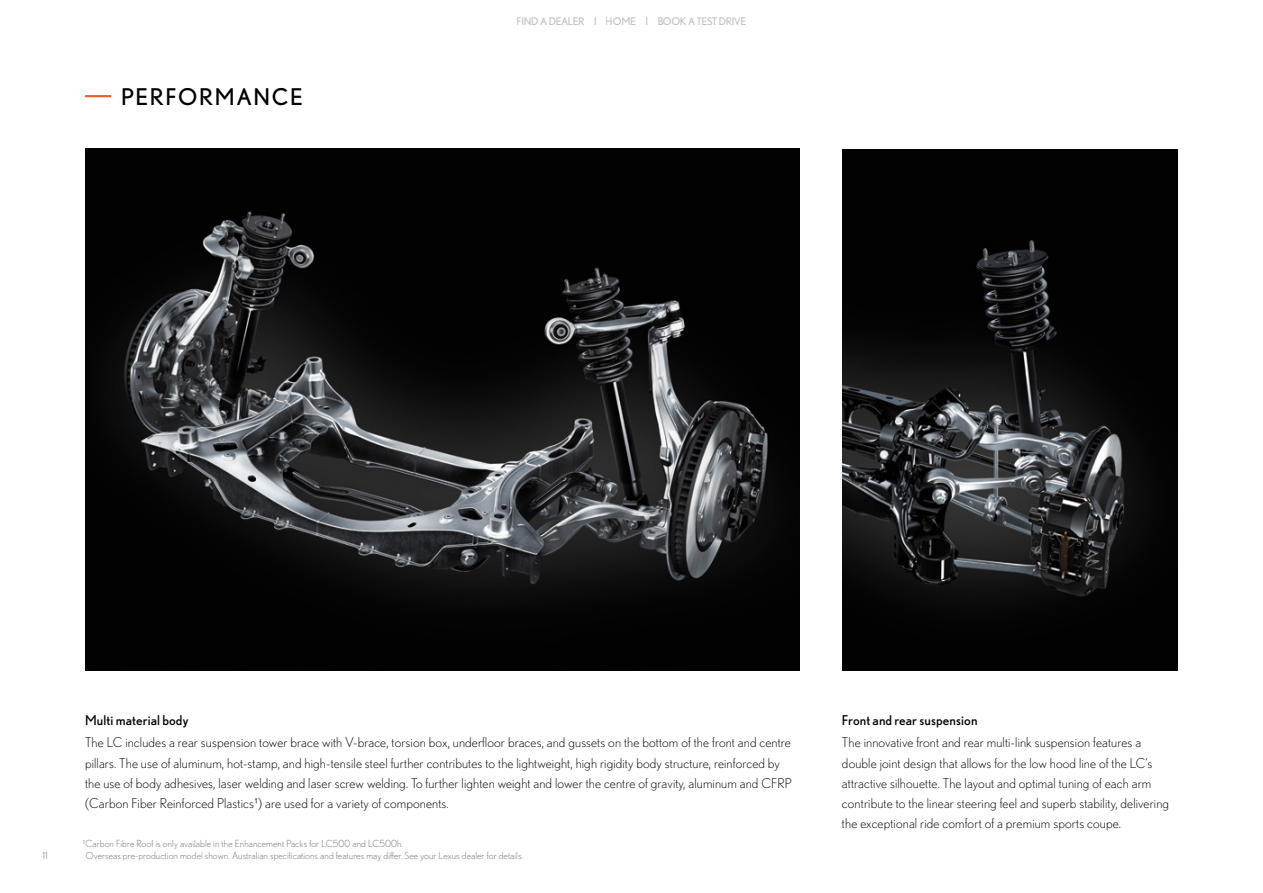
<style>
.page{position:relative;width:1263px;height:893px;background:#fff}
.page>*{position:absolute;margin:0;border:0;box-sizing:border-box;transform-origin:0 0}
.t1{font:22.95px "Nobel";letter-spacing:.07em;color:#000}
.t2{font:300 13.5px/20.2px "Nobel";letter-spacing:.01em;color:#000}
.t3{font:13.5px "Nobel";letter-spacing:.01em;color:#000}
.t4{font:10.5px "Nobel";letter-spacing:-.03em;color:#acb4b8}
.t5{font:300 9.75px/12px "Nobel";letter-spacing:.01em;color:#6d6e71}
</style>
<div class="page">
<img style="left:85px;top:149px;width:714px;height:522px">
<img style="left:842px;top:149px;width:336px;height:522px">
<hr style="left:85px;top:95px;width:26px;height:2px;background:#f15822">
<h1 class="t1" style="left:121px;top:83px;width:183px">PERFORMANCE</h1>
<p class="t4" style="left:517px;top:15px;width:69px">FIND A DEALER</p>
<p class="t4" style="left:606px;top:15px;width:32px">HOME</p>
<p class="t4" style="left:657px;top:15px;width:90px">BOOK A TEST DRIVE</p>
<p class="t3" style="left:85px;top:712px;width:105px">Multi material body</p>
<p class="t2" style="left:85px;top:732px;width:708px">The LC includes a rear suspension tower brace with V-brace, torsion box, underfloor braces, and gussets on the bottom of the front and centre pillars. The use of aluminum, hot-stamp, and high-tensile steel further contributes to the lightweight, high rigidity body structure, reinforced by the use of body adhesives, laser welding and laser screw welding. To further lighten weight and lower the centre of gravity, aluminum and CFRP (Carbon Fiber Reinforced Plastics¹) are used for a variety of components.</p>
<p class="t5" style="left:43px;top:849px;width:7px">11</p>
<p class="t5" style="left:86px;top:837px;width:439px;text-indent:-3px">¹Carbon Fibre Roof is only available in the Enhancement Packs for LC500 and LC500h.<br>Overseas pre-production model shown. Australian specifications and features may differ. See your Lexus dealer for details.</p>
<p class="t3" style="left:842px;top:712px;width:137px">Front and rear suspension</p>
<p class="t2" style="left:842px;top:732px;width:329px">The innovative front and rear multi-link suspension features a double joint design that allows for the low hood line of the LC’s attractive silhouette. The layout and optimal tuning of each arm contribute to the linear steering feel and superb stability, delivering the exceptional ride comfort of a premium sports coupe.</p>
</div>
